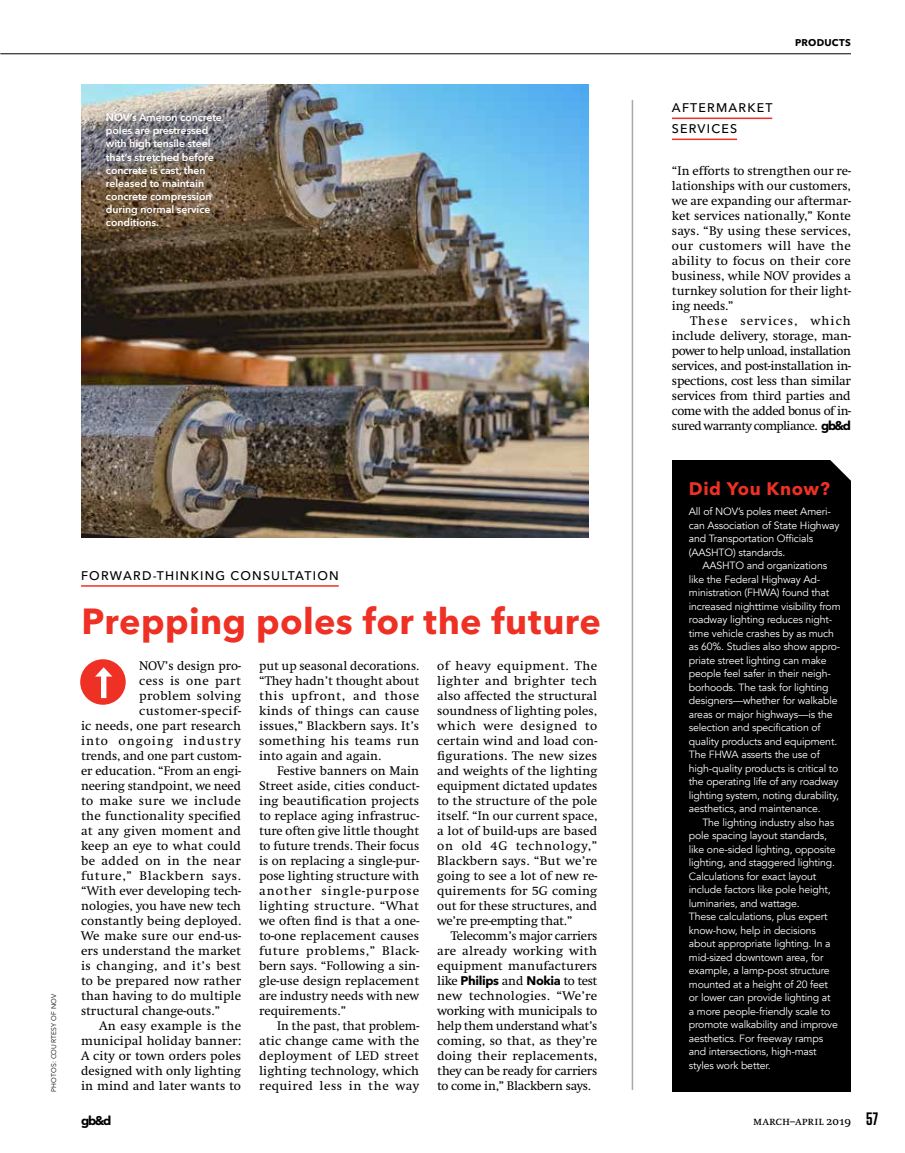
<style>
.page{position:relative;width:905px;height:1153px;background:#fff}
.page>*{position:absolute;margin:0;border:0;box-sizing:border-box;transform-origin:0 0}
.t1{font:700 36px "Avenir Next LT Pro";letter-spacing:.01em;color:#ee3124}
.t2{font:700 18px "Avenir Next LT Pro";letter-spacing:.03em;color:#ee3124}
.t3{font:12.9px/15px "Swift";letter-spacing:.005em;color:#000;text-align:justify}
.t4{font:12.9px "Swift";letter-spacing:.03em;color:#000}
.t5{font:12.9px "Swift";letter-spacing:.025em;color:#000}
.t6{font:12.9px "Swift";letter-spacing:.05em;color:#000}
.t7{font:12.9px "Swift";letter-spacing:.075em;color:#000}
.t8{font:12.9px "Swift";letter-spacing:.035em;color:#000}
.t9{font:700 12.6px "Avenir Next LT Pro";color:#000}
.t10{font:500 12.45px/21px "Avenir Next LT Pro";letter-spacing:.095em;color:#000}
.t11{font:12.3px "Swift SC";letter-spacing:-.005em;color:#000}
.t12{font:10.5px/13.5px "Avenir";letter-spacing:-.015em;color:#fff}
.t13{font:600 10.5px/13px "Avenir Next LT Pro";letter-spacing:-.005em;color:#fff}
.t14{font:700 9.75px "Avenir Next LT Pro";letter-spacing:.025em;color:#000}
.t15{font:6.75px "Avenir Next LT Pro";letter-spacing:.04em;color:#000}
.s1{font-family:"Avenir Next LT Pro";font-weight:700;font-size:12.45px}
.s2{font-family:"Avenir Next LT Pro";font-weight:700;font-size:12.6px}
.s3{font-family:"Tungsten";font-weight:600;font-size:18px}
</style>
<div class="page">
<hr style="left:0;top:54px;width:850px;height:1px;background:#000">
<hr style="left:631px;top:100px;width:2px;height:990px;background:#a7a9ac">
<hr style="left:672px;top:118px;width:100px;height:1px;background:#ee3124">
<hr style="left:672px;top:139px;width:65px;height:1px;background:#ee3124">
<hr style="left:81px;top:585px;width:258px;height:2px;background:#ee3124">
<img style="left:81px;top:85px;width:507px;height:453px">
<div style="left:672px;top:460px;width:178px;height:632px;background:#000"></div>
<div style="left:80px;top:659px;width:46px;height:46px;background:#ee3124;border-radius:50%"></div>
<div style="left:101px;top:674px;width:5px;height:24px;background:#fff"></div>
<svg style="left:95px;top:667px;width:17px;height:10px"></svg>
<svg style="left:830px;top:460px;width:21px;height:24px"></svg>
<p class="t15" style="left:50px;top:1092px;width:100px;rotate:-90deg">PHOTOS: COURTESY OF NOV</p>
<p class="t13" style="left:106px;top:111px;width:117px">NOV’s Ameron concrete poles are prestressed with high tensile steel that’s stretched before concrete is cast, then released to maintain concrete compression during normal service conditions.</p>
<p class="t10" style="left:81px;top:565px;width:259px">FORWARD-THINKING CONSULTATION</p>
<h1 class="t1" style="left:82px;top:599px;width:521px">Prepping poles for the future</h1>
<p class="t3" style="left:139px;top:658px;width:103px">NOV’s design pro-</p>
<p class="t4" style="left:139px;top:674px;width:103px">cess is one part</p>
<p class="t5" style="left:139px;top:689px;width:103px">problem solving</p>
<p class="t8" style="left:139px;top:704px;width:103px">customer-specif-</p>
<p class="t3" style="left:81px;top:718px;width:162px">ic needs, one part research</p>
<p class="t7" style="left:81px;top:734px;width:161px">into ongoing industry</p>
<p class="t3" style="left:81px;top:748px;width:162px">trends, and one part custom-</p>
<p class="t3" style="left:81px;top:763px;width:162px">er education. “From an engi-</p>
<p class="t3" style="left:81px;top:778px;width:161px">neering standpoint, we need</p>
<p class="t4" style="left:81px;top:794px;width:161px">to make sure we include</p>
<p class="t3" style="left:81px;top:808px;width:161px">the functionality specified</p>
<p class="t3" style="left:81px;top:823px;width:161px">at any given moment and</p>
<p class="t3" style="left:81px;top:838px;width:161px">keep an eye to what could</p>
<p class="t4" style="left:81px;top:854px;width:161px">be added on in the near</p>
<p class="t6" style="left:81px;top:869px;width:161px">future,” Blackbern says.</p>
<p class="t3" style="left:81px;top:883px;width:162px">“With ever developing tech-</p>
<p class="t3" style="left:81px;top:898px;width:162px">nologies, you have new tech</p>
<p class="t3" style="left:81px;top:913px;width:162px">constantly being deployed.</p>
<p class="t3" style="left:81px;top:928px;width:162px">We make sure our end-us-</p>
<p class="t3" style="left:81px;top:943px;width:162px">ers understand the market</p>
<p class="t5" style="left:81px;top:959px;width:161px">is changing, and it’s best</p>
<p class="t3" style="left:81px;top:973px;width:162px">to be prepared now rather</p>
<p class="t3" style="left:81px;top:988px;width:162px">than having to do multiple</p>
<p class="t3" style="left:81px;top:1003px;width:140px">structural change-outs.”</p>
<p class="t3" style="left:99px;top:1018px;width:144px">An easy example is the</p>
<p class="t3" style="left:81px;top:1033px;width:161px">municipal holiday banner:</p>
<p class="t3" style="left:81px;top:1048px;width:162px">A city or town orders poles</p>
<p class="t3" style="left:81px;top:1063px;width:162px">designed with only lighting</p>
<p class="t3" style="left:81px;top:1078px;width:161px">in mind and later wants to</p>
<p class="t3" style="left:437px;top:658px;width:162px">of heavy equipment. The lighter and brighter tech also affected the structural soundness of lighting poles, which were designed to certain wind and load con&shy;figurations. The new sizes and weights of the lighting equipment dictated updates to the structure of the pole itself. “In our current space, a lot of build-ups are based on old 4G technology,” Blackbern says. “But we’re going to see a lot of new re&shy;quirements for 5G coming out for these structures, and we’re pre-empting that.”</p>
<p class="t3" style="left:437px;top:928px;width:162px;text-indent:14px">Telecomm’s major carriers are already working with equipment manufacturers like <span class="s1">Philips</span> and <span class="s1">Nokia</span> to test new technologies. “We’re working with municipals to help them understand what’s coming, so that, as they’re doing their replacements, they can be ready for carriers to come in,” Blackbern says.</p>
<p class="t3" style="left:259px;top:658px;width:162px">put up seasonal decorations. “They hadn’t thought about this upfront, and those kinds of things can cause issues,” Blackbern says. It’s something his teams run into again and again.</p>
<p class="t3" style="left:259px;top:763px;width:162px;text-indent:18px">Festive banners on Main Street aside, cities conduct&shy;ing beautification projects to replace aging infrastruc&shy;ture often give little thought to future trends. Their focus is on replacing a single-pur&shy;pose lighting structure with another single-purpose lighting structure. “What we often find is that a one&shy;to-one replacement causes future problems,” Black&shy;bern says. “Following a sin&shy;gle-use design replacement are industry needs with new requirements.”</p>
<p class="t3" style="left:259px;top:1018px;width:162px;text-indent:18px">In the past, that problem&shy;atic change came with the deployment of LED street lighting technology, which required less in the way</p>
<p class="t10" style="left:672px;top:97px;width:102px">AFTERMARKET<br>SERVICES</p>
<p class="t14" style="left:795px;top:37px;width:57px">PRODUCTS</p>
<p class="t3" style="left:672px;top:163px;width:180px">“In efforts to strengthen our re&shy;lationships with our customers, we are expanding our aftermar&shy;ket services nationally,” Konte says. “By using these services, our customers will have the ability to focus on their core business, while NOV provides a turnkey solution for their light&shy;ing needs.”</p>
<p class="t3" style="left:672px;top:313px;width:180px;text-indent:18px">These services, which include delivery, storage, man&shy;power to help unload, installation services, and post-installation in&shy;spections, cost less than similar services from third parties and come with the added bonus of in&shy;sured warranty compliance. <span class="s2">gb&amp;d</span></p>
<h2 class="t2" style="left:688px;top:478px;width:142px">Did You Know?</h2>
<p class="t12" style="left:688px;top:505px;width:152px">All of NOV’s poles meet Ameri&shy;can Association of State Highway and Transportation Officials (AASHTO) standards.</p>
<p class="t12" style="left:688px;top:559px;width:153px;text-indent:14px">AASHTO and organizations like the Federal Highway Ad&shy;ministration (FHWA) found that increased nighttime visibility from roadway lighting reduces night&shy;time vehicle crashes by as much as 60%. Studies also show appro&shy;priate street lighting can make people feel safer in their neigh&shy;borhoods. The task for lighting designers—whether for walkable areas or major highways—is the selection and specification of quality products and equipment.<br>The FHWA asserts the use of high-quality products is critical to the operating life of any roadway lighting system, noting durability, aesthetics, and maintenance.</p>
<p class="t12" style="left:688px;top:816px;width:151px;text-indent:14px">The lighting industry also has pole spacing layout standards, like one-sided lighting, opposite lighting, and staggered lighting.<br>Calculations for exact layout include factors like pole height, luminaries, and wattage.<br>These calculations, plus expert know-how, help in decisions about appropriate lighting. In a mid-sized downtown area, for example, a lamp-post structure mounted at a height of 20 feet or lower can provide lighting at a more people-friendly scale to promote walkability and improve aesthetics. For freeway ramps and intersections, high-mast styles work better.</p>
<p class="t9" style="left:81px;top:1113px;width:32px">gb&amp;d</p>
<p class="t11" style="left:753px;top:1115px;width:126px">march–april 2019 <span class="s3">57</span></p>
</div>
